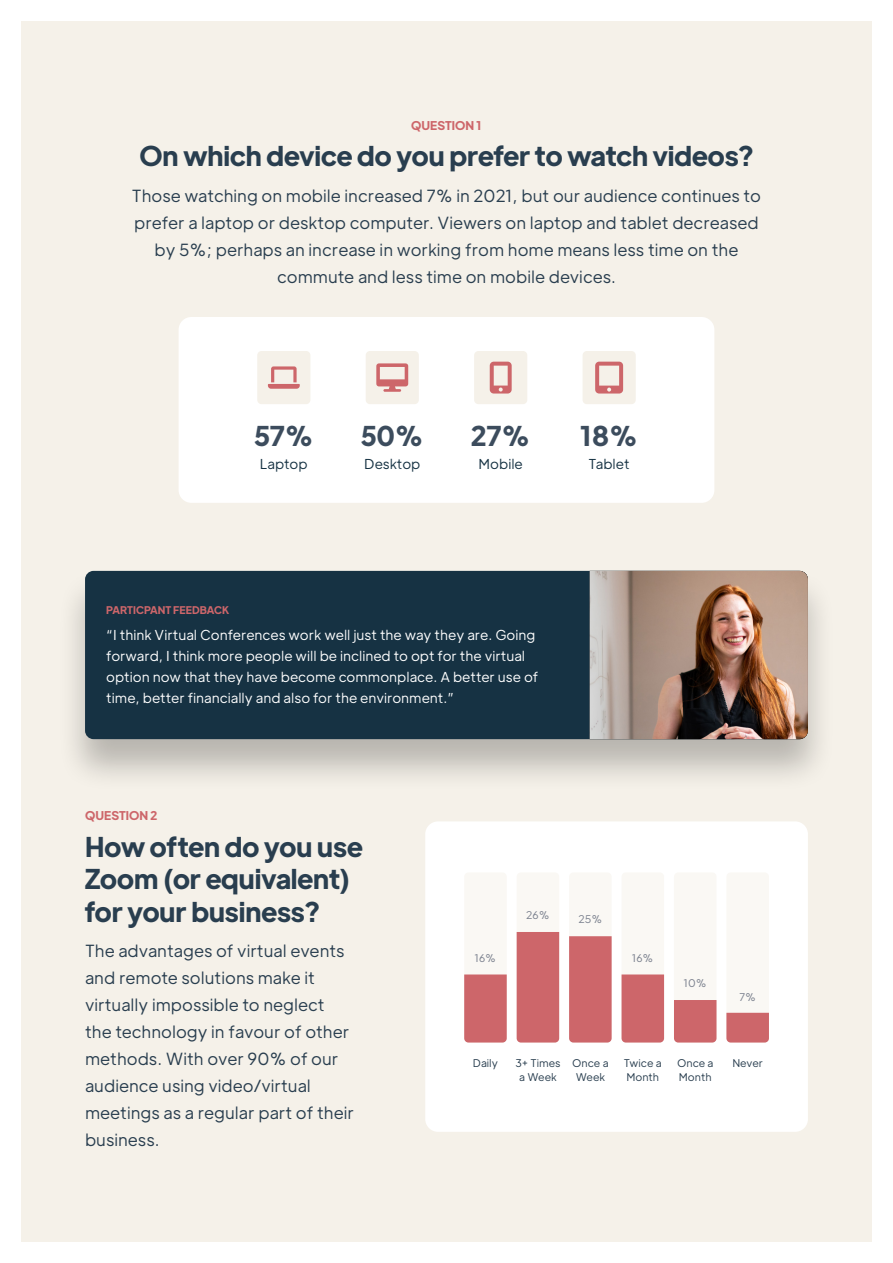
<style>
.page{position:relative;width:893px;height:1263px;background:#fff}
.page>*{position:absolute;margin:0;border:0;box-sizing:border-box;transform-origin:0 0}
.t1{font:700 27px/32.4px "Plus Jakarta Display";color:#293e4f}
.t2{font:700 27px "Plus Jakarta Display";color:#3c4c5d}
.t3{font:300 16.5px/27px "Plus Jakarta Text";color:#293e4f;text-align:center}
.t4{font:300 13.5px/21px "Plus Jakarta Text";color:#fff}
.t5{font:300 13.5px "Plus Jakarta Text";color:#163243}
.t6{font:700 12px "Plus Jakarta Display";color:#cd666a}
.t7{font:300 10.5px/14.2px "Plus Jakarta Text";color:#293e4f;text-align:center}
.t8{font:700 10.5px "Plus Jakarta Display";color:#cd666a}
.t9{font:300 10.5px "Plus Jakarta Text";color:#7c828f}
</style>
<div class="page">
<div style="left:21px;top:21px;width:851px;height:1221px;background:#f5f1e9"></div>
<div style="left:179px;top:317px;width:535px;height:186px;background:#fff;border-radius:13px"></div>
<div style="left:257px;top:351px;width:53px;height:53px;background:#f5f1e9;border-radius:4px"></div>
<div style="left:366px;top:351px;width:53px;height:53px;background:#f5f1e9;border-radius:4px"></div>
<div style="left:474px;top:351px;width:53px;height:53px;background:#f5f1e9;border-radius:4px"></div>
<div style="left:583px;top:351px;width:53px;height:53px;background:#f5f1e9;border-radius:4px"></div>
<svg style="left:376px;top:363px;width:32px;height:29px"></svg>
<svg style="left:268px;top:366px;width:32px;height:23px"></svg>
<svg style="left:595px;top:362px;width:28px;height:31px"></svg>
<svg style="left:490px;top:362px;width:22px;height:31px"></svg>
<div style="left:425px;top:821px;width:383px;height:311px;background:#fff;border-radius:13px"></div>
<div style="left:464px;top:872px;width:43px;height:170px;background:#faf8f4;border-radius:4px"></div>
<div style="left:517px;top:872px;width:42px;height:170px;background:#faf8f4;border-radius:4px"></div>
<div style="left:569px;top:872px;width:43px;height:170px;background:#faf8f4;border-radius:4px"></div>
<div style="left:621px;top:872px;width:43px;height:170px;background:#faf8f4;border-radius:4px"></div>
<div style="left:674px;top:872px;width:42px;height:170px;background:#faf8f4;border-radius:4px"></div>
<div style="left:726px;top:872px;width:43px;height:170px;background:#faf8f4;border-radius:4px"></div>
<div style="left:464px;top:974px;width:43px;height:68px;background:#cd666a"></div>
<div style="left:517px;top:932px;width:42px;height:110px;background:#cd666a"></div>
<div style="left:569px;top:936px;width:43px;height:106px;background:#cd666a"></div>
<div style="left:621px;top:974px;width:43px;height:68px;background:#cd666a"></div>
<div style="left:674px;top:1000px;width:42px;height:42px;background:#cd666a"></div>
<svg style="left:726px;top:1013px;width:43px;height:29px"></svg>
<div style="left:57px;top:568px;width:779px;height:225px;background:#000;opacity:.25"></div>
<div style="left:85px;top:571px;width:723px;height:168px;background:#163243;border-radius:9px"></div>
<img style="left:590px;top:571px;width:218px;height:168px">
<p class="t6" style="left:411px;top:117px;width:72px">QUESTION 1</p>
<h1 class="t1" style="left:139px;top:139px;width:616px">On which device do you prefer to watch videos?</h1>
<p class="t3" style="left:132px;top:182px;width:630px">Those watching on mobile increased 7% in 2021, but our audience continues to prefer a laptop or desktop computer. Viewers on laptop and tablet decreased by 5%; perhaps an increase in working from home means less time on the commute and less time on mobile devices.</p>
<h1 class="t2" style="left:254px;top:417px;width:61px">57%</h1>
<h1 class="t2" style="left:361px;top:417px;width:64px">50%</h1>
<h1 class="t2" style="left:471px;top:417px;width:60px">27%</h1>
<h1 class="t2" style="left:580px;top:417px;width:59px">18%</h1>
<p class="t5" style="left:260px;top:455px;width:49px">Laptop</p>
<p class="t5" style="left:364px;top:455px;width:58px">Desktop</p>
<p class="t5" style="left:479px;top:455px;width:46px">Mobile</p>
<p class="t5" style="left:589px;top:455px;width:42px">Tablet</p>
<p class="t8" style="left:106px;top:603px;width:124px">PARTICPANT FEEDBACK</p>
<p class="t4" style="left:106px;top:624px;width:434px">“I think Virtual Conferences work well just the way they are. Going forward, I think more people will be inclined to opt for the virtual option now that they have become commonplace. A better use of time, better financially and also for the environment.”</p>
<p class="t6" style="left:85px;top:807px;width:74px">QUESTION 2</p>
<h1 class="t1" style="left:85px;top:829px;width:279px">How often do you use<br>Zoom (or equivalent) for your business?</h1>
<p class="t3" style="left:85px;top:937px;width:270px;text-align:left">The advantages of virtual events and remote solutions make it virtually impossible to neglect the technology in favour of other methods. With over 90% of our audience using video/virtual meetings as a regular part of their business.</p>
<p class="t9" style="left:475px;top:951px;width:23px">16%</p>
<p class="t9" style="left:526px;top:908px;width:25px">26%</p>
<p class="t9" style="left:578px;top:912px;width:25px">25%</p>
<p class="t9" style="left:632px;top:951px;width:23px">16%</p>
<p class="t9" style="left:684px;top:976px;width:24px">10%</p>
<p class="t9" style="left:739px;top:990px;width:18px">7%</p>
<p class="t7" style="left:473px;top:1055px;width:27px">Daily</p>
<p class="t7" style="left:515px;top:1055px;width:47px">3+ Times a Week</p>
<p class="t7" style="left:572px;top:1055px;width:38px">Once a<br>Week</p>
<p class="t7" style="left:624px;top:1055px;width:39px;text-align:left">Twice a<br>Month</p>
<p class="t7" style="left:677px;top:1055px;width:38px;text-align:left">Once a<br>Month</p>
<p class="t7" style="left:732px;top:1055px;width:32px">Never</p>
</div>
